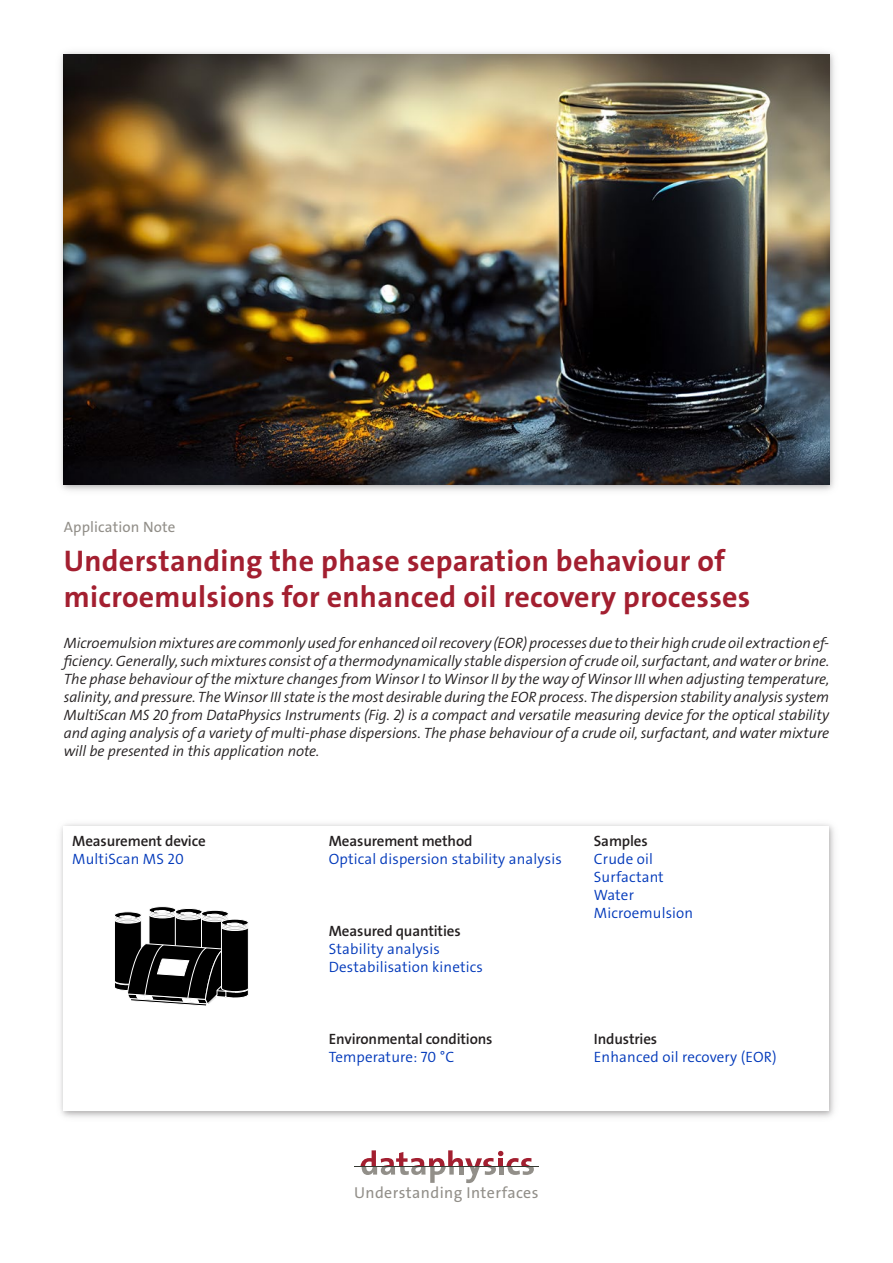
<style>
.page{position:relative;width:893px;height:1263px;background:#fff}
.page>*{position:absolute;margin:0;border:0;box-sizing:border-box;transform-origin:0 0}
.AppNote_Title_Full{font:30px/36px "The Sans LP7 Bld";letter-spacing:.01em;color:#a31f30}
.t1{font:15.9px "The Sans LP5 Plain";letter-spacing:.025em;color:#928f89}
.Article_Summary{font:15px/18px "The Sans LP4 Se Lig IT";letter-spacing:-.01em;color:#231f20;text-align:justify}
.IconKeywords{font:15px "The Sans LP4 Se Lig";letter-spacing:.01em;color:#0038ba}
.KeyWordCategories{font:15px "The Sans LP6 Se Bld";letter-spacing:-.01em;color:#231f20}
.KeyWordCategories-2{font:15px "The Sans LP4 Se Lig";letter-spacing:.01em;color:#0038ba}
.Article_Note{font:15px "The Sans LP5 Plain";letter-spacing:.01em;color:#928f89}
</style>
<div class="page">
<div style="left:59px;top:50px;width:777px;height:442px;background:#231f20;opacity:.26"></div>
<img style="left:64px;top:54px;width:765px;height:431px">
<div style="left:59px;top:822px;width:777px;height:296px;background:#231f20;opacity:.26"></div>
<div style="left:64px;top:826px;width:765px;height:285px;background:#fff"></div>
<svg style="left:114px;top:906px;width:135px;height:100px"></svg>
<svg style="left:360px;top:1150px;width:174px;height:33px"></svg>
<hr style="left:354px;top:1166px;width:185px;height:1px;background:#353831">
<p class="Article_Note" style="left:64px;top:517px;width:113px">Application Note</p>
<p class="AppNote_Title_Full" style="left:64px;top:543px;width:688px">Understanding the phase separation behaviour of microemulsions for enhanced oil recovery processes</p>
<p class="Article_Summary" style="left:64px;top:634px;width:767px">Microemulsion mixtures are commonly used for enhanced oil recovery (EOR) processes due to their high crude oil extraction ef&shy;ficiency. Generally, such mixtures consist of a thermodynamically stable dispersion of crude oil, surfactant, and water or brine.<br>The phase behaviour of the mixture changes from Winsor I to Winsor II by the way of Winsor III when adjusting temperature, salinity, and pressure. The Winsor III state is the most desirable during the EOR process. The dispersion stability analysis system MultiScan MS 20 from DataPhysics Instruments (Fig. 2) is a compact and versatile measuring device for the optical stability and aging analysis of a variety of multi-phase dispersions. The phase behaviour of a crude oil, surfactant, and water mixture will be presented in this application note.</p>
<p class="KeyWordCategories" style="left:72px;top:831px;width:135px">Measurement device</p>
<p class="IconKeywords" style="left:72px;top:849px;width:113px">MultiScan MS 20</p>
<p class="KeyWordCategories" style="left:329px;top:831px;width:145px">Measurement method</p>
<p class="IconKeywords" style="left:329px;top:849px;width:234px">Optical dispersion stability analysis</p>
<p class="KeyWordCategories" style="left:329px;top:921px;width:133px">Measured quantities</p>
<p class="IconKeywords" style="left:329px;top:939px;width:113px">Stability analysis</p>
<p class="IconKeywords" style="left:329px;top:957px;width:156px">Destabilisation kinetics</p>
<p class="KeyWordCategories" style="left:329px;top:1029px;width:165px">Environmental conditions</p>
<p class="IconKeywords" style="left:329px;top:1047px;width:127px">Temperature: 70 °C</p>
<p class="KeyWordCategories" style="left:594px;top:831px;width:55px">Samples</p>
<p class="IconKeywords" style="left:594px;top:849px;width:61px">Crude oil</p>
<p class="IconKeywords" style="left:594px;top:867px;width:71px">Surfactant</p>
<p class="IconKeywords" style="left:594px;top:885px;width:42px">Water</p>
<p class="IconKeywords" style="left:594px;top:903px;width:101px">Microemulsion</p>
<p class="KeyWordCategories" style="left:594px;top:1029px;width:65px">Industries</p>
<p class="KeyWordCategories-2" style="left:594px;top:1047px;width:184px">Enhanced oil recovery (EOR)</p>
<p class="t1" style="left:354px;top:1182px;width:186px">Understanding Interfaces</p>
</div>
